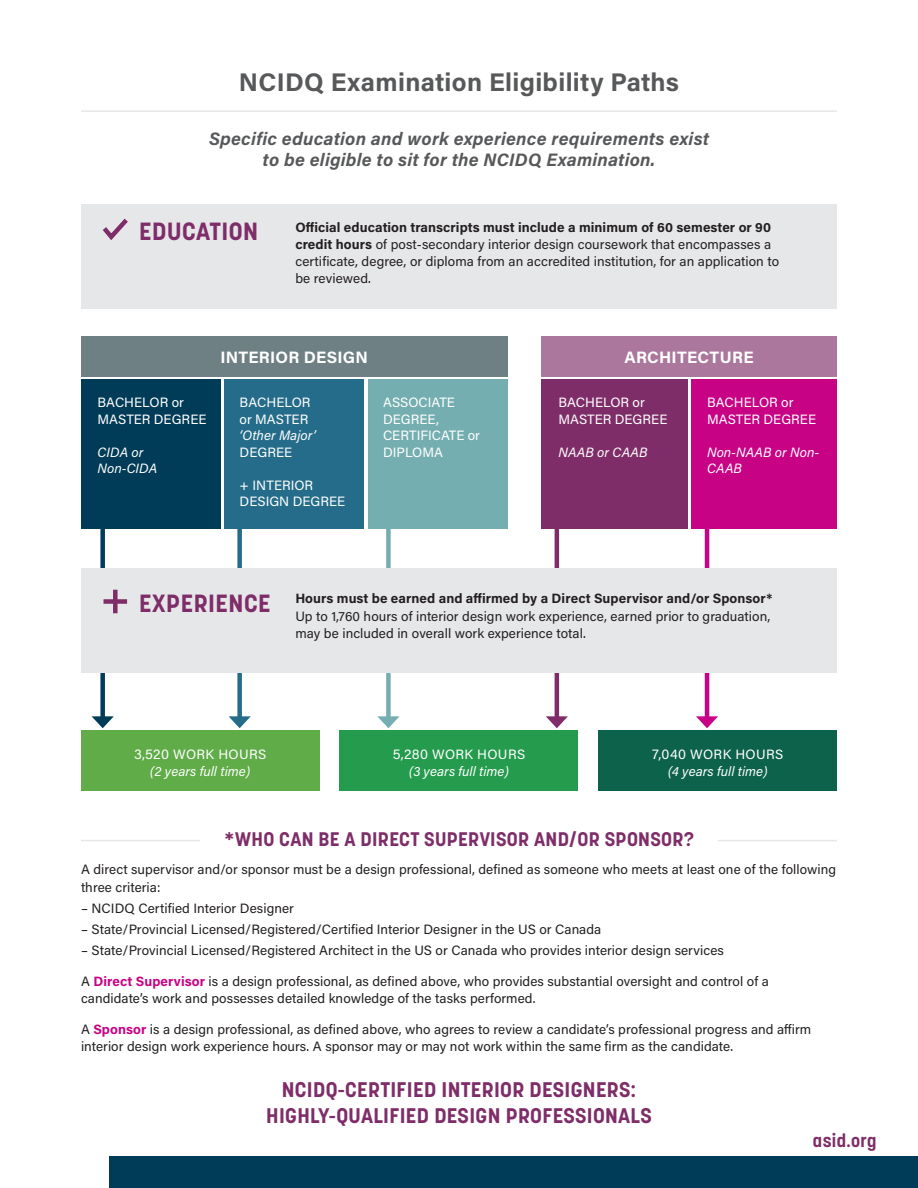
<style>
.page{position:relative;width:918px;height:1188px;background:#fff}
.page>*{position:absolute;margin:0;border:0;box-sizing:border-box;transform-origin:0 0}
.t1{font:700 25.5px "Acumin Pro";letter-spacing:.015em;color:#57585a}
.t2{font:700 24.75px "Korolev";letter-spacing:.02em;color:#7e2d68}
.t3{font:700 21px/25.5px "Korolev";letter-spacing:.015em;color:#7e2d68;text-align:center}
.t4{font:700 19.5px "Korolev";letter-spacing:.015em;color:#7e2d68}
.t5{font:italic 700 18px/21px "Acumin Pro";letter-spacing:.015em;color:#57585a;text-align:center}
.t6{font:700 18px "Korolev";letter-spacing:.02em;color:#7e2d68}
.t7{font:700 16.5px "Acumin Pro";letter-spacing:.015em;color:#fff}
.t8{font:13.5px/17.2px "Acumin Pro";letter-spacing:.005em;color:#231f20}
.t9{font:13.5px/16.5px "Acumin Pro";color:#fff}
.t10{font:italic 13.5px/16.5px "Acumin Pro";letter-spacing:.005em;color:#fff}
.t11{font:13.5px "Acumin Pro";letter-spacing:.025em;color:#fff}
.t12{font:13.5px "Acumin Pro";letter-spacing:.03em;color:#fff}
.s1{font-weight:700}
.s2{font-style:italic}
.s3{font-weight:700;color:#c70284}
</style>
<div class="page">
<div style="left:81px;top:336px;width:426px;height:41px;background:#6e8083"></div>
<div style="left:541px;top:336px;width:296px;height:41px;background:#ab779d"></div>
<div style="left:81px;top:380px;width:139px;height:149px;background:#003b57"></div>
<div style="left:224px;top:380px;width:140px;height:149px;background:#246c89"></div>
<div style="left:541px;top:380px;width:146px;height:149px;background:#7e2d68"></div>
<div style="left:368px;top:380px;width:139px;height:149px;background:#74aeb0"></div>
<div style="left:691px;top:380px;width:146px;height:149px;background:#c70284"></div>
<div style="left:81px;top:204px;width:756px;height:105px;background:#e6e7e9"></div>
<svg style="left:102px;top:218px;width:26px;height:22px"></svg>
<hr style="left:81px;top:110px;width:756px;height:2px;background:#e6e7e9">
<hr style="left:81px;top:840px;width:119px;height:1px;background:#e6e7e9">
<hr style="left:718px;top:840px;width:119px;height:1px;background:#e6e7e9">
<div style="left:100px;top:529px;width:5px;height:191px;background:#003b57"></div>
<svg style="left:92px;top:716px;width:22px;height:12px"></svg>
<div style="left:237px;top:529px;width:5px;height:191px;background:#246c89"></div>
<svg style="left:229px;top:716px;width:22px;height:12px"></svg>
<div style="left:386px;top:529px;width:5px;height:191px;background:#74aeb0"></div>
<svg style="left:377px;top:716px;width:23px;height:12px"></svg>
<hr style="left:555px;top:529px;width:4px;height:191px;background:#7e2d68">
<svg style="left:546px;top:716px;width:22px;height:12px"></svg>
<hr style="left:705px;top:529px;width:4px;height:191px;background:#c70284">
<svg style="left:696px;top:716px;width:22px;height:12px"></svg>
<div style="left:81px;top:569px;width:756px;height:104px;background:#e6e7e9"></div>
<div style="left:113px;top:590px;width:5px;height:23px;background:#7e2d68"></div>
<div style="left:104px;top:599px;width:23px;height:5px;background:#7e2d68"></div>
<div style="left:81px;top:731px;width:238px;height:60px;background:#60ac48"></div>
<div style="left:340px;top:731px;width:238px;height:60px;background:#259b4e"></div>
<div style="left:599px;top:731px;width:238px;height:60px;background:#0c624a"></div>
<div style="left:109px;top:1157px;width:809px;height:31px;background:#003b57"></div>
<p class="t1" style="left:239px;top:64px;width:442px">NCIDQ Examination Eligibility Paths</p>
<p class="t5" style="left:209px;top:128px;width:501px">Specific education and work experience requirements exist to be eligible to sit for the NCIDQ Examination.</p>
<p class="t2" style="left:139px;top:216px;width:120px">EDUCATION</p>
<p class="t8" style="left:295px;top:218px;width:485px"><span class="s1">Official education transcripts must include a minimum of 60 semester or 90 credit hours</span> of post-secondary interior design coursework that encompasses a certificate, degree, or diploma from an accredited institution, for an application to be reviewed.</p>
<p class="t9" style="left:98px;top:394px;width:110px">BACHELOR or<br>MASTER DEGREE</p>
<p class="t10" style="left:98px;top:443px;width:61px">CIDA or<br>Non-CIDA</p>
<p class="t7" style="left:220px;top:346px;width:149px">INTERIOR DESIGN</p>
<p class="t7" style="left:624px;top:346px;width:131px">ARCHITECTURE</p>
<p class="t9" style="left:240px;top:394px;width:78px">BACHELOR or MASTER <span class="s2">‘Other Major’<br></span>DEGREE</p>
<p class="t9" style="left:240px;top:476px;width:107px">+ INTERIOR<br>DESIGN DEGREE</p>
<p class="t9" style="left:383px;top:394px;width:98px">ASSOCIATE<br>DEGREE,<br>CERTIFICATE or<br>DIPLOMA</p>
<p class="t9" style="left:558px;top:394px;width:111px">BACHELOR or<br>MASTER DEGREE</p>
<p class="t10" style="left:558px;top:443px;width:91px">NAAB or CAAB</p>
<p class="t9" style="left:707px;top:394px;width:111px">BACHELOR or<br>MASTER DEGREE</p>
<p class="t10" style="left:707px;top:443px;width:114px">Non-NAAB or Non-<br>CAAB</p>
<p class="t2" style="left:139px;top:588px;width:133px">EXPERIENCE</p>
<p class="t8" style="left:295px;top:589px;width:479px"><span class="s1">Hours must be earned and affirmed by a Direct Supervisor and/or Sponsor*<br></span>Up to 1,760 hours of interior design work experience, earned prior to graduation, may be included in overall work experience total.</p>
<p class="t11" style="left:134px;top:745px;width:134px">3,520 WORK HOURS</p>
<p class="t10" style="left:150px;top:762px;width:101px">(2 years full time)</p>
<p class="t11" style="left:393px;top:745px;width:134px">5,280 WORK HOURS</p>
<p class="t10" style="left:409px;top:762px;width:101px">(3 years full time)</p>
<p class="t12" style="left:652px;top:745px;width:133px">7,040 WORK HOURS</p>
<p class="t10" style="left:668px;top:762px;width:101px">(4 years full time)</p>
<p class="t4" style="left:224px;top:827px;width:471px">*WHO CAN BE A DIRECT SUPERVISOR AND/OR SPONSOR?</p>
<p class="t8" style="left:81px;top:861px;width:757px">A direct supervisor and/or sponsor must be a design professional, defined as someone who meets at least one of the following three criteria:</p>
<p class="t8" style="left:81px;top:899px;width:215px">– NCIDQ Certified Interior Designer</p>
<p class="t8" style="left:81px;top:920px;width:522px">– State/Provincial Licensed/Registered/Certified Interior Designer in the US or Canada</p>
<p class="t8" style="left:81px;top:941px;width:645px">– State/Provincial Licensed/Registered Architect in the US or Canada who provides interior design services</p>
<p class="t8" style="left:81px;top:972px;width:689px">A <span class="s3">Direct Supervisor</span> is a design professional, as defined above, who provides substantial oversight and control of a candidate’s work and possesses detailed knowledge of the tasks performed.</p>
<p class="t8" style="left:81px;top:1020px;width:732px">A <span class="s3">Sponsor</span> is a design professional, as defined above, who agrees to review a candidate’s professional progress and affirm interior design work experience hours. A sponsor may or may not work within the same firm as the candidate.</p>
<p class="t3" style="left:266px;top:1077px;width:387px">NCIDQ-CERTIFIED INTERIOR DESIGNERS:<br>HIGHLY-QUALIFIED DESIGN PROFESSIONALS</p>
<p class="t6" style="left:813px;top:1129px;width:65px">asid.org</p>
</div>
